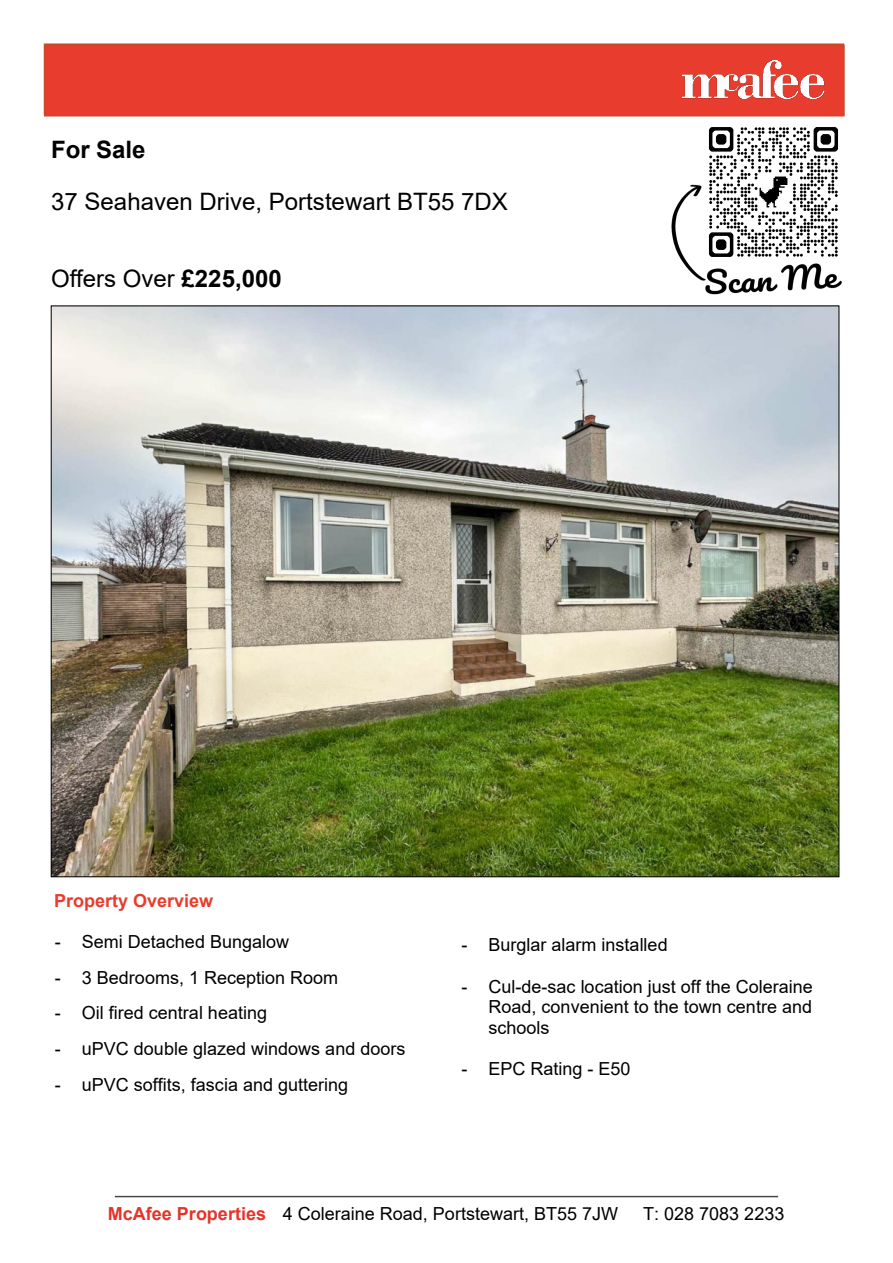
<style>
.page{position:relative;width:893px;height:1263px;background:#fff}
.page>*{position:absolute;margin:0;border:0;box-sizing:border-box;transform-origin:0 0}
.t1{font:24px "Arial";color:#000}
.t2{font:700 24px "Arial";color:#020202}
.t3{font:18px/20.7px "Arial";color:#000;text-align:justify}
.t4{font:700 18px "Arial";color:#e83d2e}
.s1{font-weight:700}
.s2{font-weight:700;color:#e5342a}
</style>
<div class="page">
<hr style="left:115px;top:1196px;width:663px;height:1px;background:#484848">
<svg style="left:44px;top:43px;width:800px;height:2px;background:#d5745c"></svg>
<div style="left:44px;top:45px;width:801px;height:71px;background:#e83d2e;border:2px solid #c84929"></div>
<img style="left:682px;top:61px;width:142px;height:37px">
<img style="left:671px;top:184px;width:171px;height:111px">
<img style="left:708px;top:127px;width:131px;height:133px">
<img style="left:53px;top:308px;width:784px;height:567px">
<h1 class="t2" style="left:51px;top:140px;width:96px">For Sale</h1>
<h1 class="t1" style="left:51px;top:192px;width:458px">37 Seahaven Drive, Portstewart BT55 7DX</h1>
<h1 class="t1" style="left:51px;top:269px;width:232px">Offers Over <span class="s1">£225,000</span></h1>
<p class="t4" style="left:54px;top:893px;width:161px">Property Overview</p>
<p class="t3" style="left:55px;top:933px;width:236px">- Semi Detached Bungalow</p>
<p class="t3" style="left:55px;top:969px;width:285px">- 3 Bedrooms, 1 Reception Room</p>
<p class="t3" style="left:55px;top:1004px;width:214px">- Oil fired central heating</p>
<p class="t3" style="left:55px;top:1040px;width:352px">- uPVC double glazed windows and doors</p>
<p class="t3" style="left:55px;top:1076px;width:295px">- uPVC soffits, fascia and guttering</p>
<p class="t3" style="left:461px;top:936px;width:208px">- Burglar alarm installed</p>
<p class="t3" style="left:488px;top:978px;width:326px;text-indent:-27px">- Cul-de-sac location just off the Coleraine Road, convenient to the town centre and schools</p>
<p class="t3" style="left:461px;top:1060px;width:171px">- EPC Rating - E50</p>
<p class="t3" style="left:108px;top:1205px;width:512px"><span class="s2">McAfee Properties</span> 4 Coleraine Road, Portstewart, BT55 7JW</p>
<p class="t3" style="left:643px;top:1205px;width:143px">T: 028 7083 2233</p>
</div>
